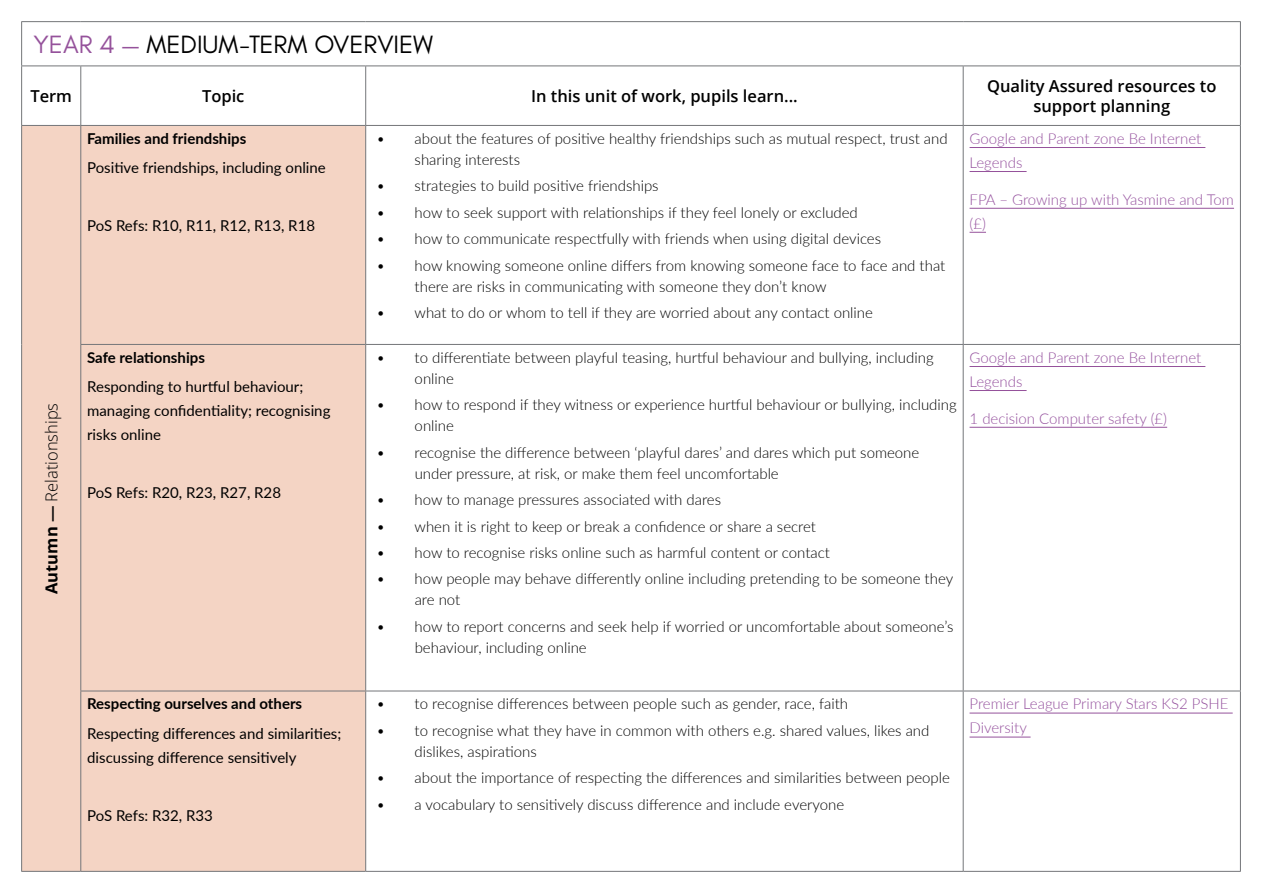
<style>
.page{position:relative;width:1263px;height:893px;background:#fff}
.page>*{position:absolute;margin:0;border:0;box-sizing:border-box;transform-origin:0 0}
.t1{font:25.5px "Glacial Indifference";color:#000}
.t2{font:600 16.5px/19.8px "Open Sans";color:#000;text-align:center}
.t3{font:300 16.5px "Open Sans";color:#000}
.t4{font:300 15px/21px "Lato";color:#000}
.t5{font:15px/24px "Lato";color:#000}
.t6{font:300 15px/24px "Lato";color:#95519e}
.t7{font:700 15px "Lato";color:#000}
.s1{color:#95529b}
.s2{font-weight:700}
.s3{font-weight:600}
</style>
<div class="page">
<div style="left:22px;top:126px;width:343px;height:745px;background:#f4d4c4"></div>
<hr style="left:21px;top:21px;width:60px;height:1px;background:#747679">
<hr style="left:21px;top:22px;width:1px;height:44px;background:#747679">
<hr style="left:81px;top:21px;width:285px;height:1px;background:#747679">
<hr style="left:366px;top:21px;width:597px;height:1px;background:#747679">
<hr style="left:963px;top:21px;width:278px;height:1px;background:#747679">
<hr style="left:1240px;top:22px;width:1px;height:44px;background:#747679">
<hr style="left:21px;top:66px;width:60px;height:1px;background:#747679">
<hr style="left:21px;top:66px;width:1px;height:59px;background:#747679">
<hr style="left:81px;top:66px;width:285px;height:1px;background:#747679">
<hr style="left:80px;top:66px;width:1px;height:59px;background:#747679">
<hr style="left:366px;top:66px;width:597px;height:1px;background:#747679">
<hr style="left:365px;top:66px;width:1px;height:59px;background:#747679">
<hr style="left:963px;top:66px;width:278px;height:1px;background:#747679">
<hr style="left:963px;top:66px;width:1px;height:59px;background:#747679">
<hr style="left:1240px;top:66px;width:1px;height:59px;background:#747679">
<hr style="left:21px;top:125px;width:60px;height:1px;background:#747679">
<hr style="left:21px;top:126px;width:1px;height:218px;background:#747679">
<hr style="left:81px;top:125px;width:285px;height:1px;background:#747679">
<hr style="left:80px;top:126px;width:1px;height:218px;background:#747679">
<hr style="left:366px;top:125px;width:597px;height:1px;background:#747679">
<hr style="left:365px;top:126px;width:1px;height:218px;background:#747679">
<hr style="left:963px;top:125px;width:278px;height:1px;background:#747679">
<hr style="left:963px;top:126px;width:1px;height:218px;background:#747679">
<hr style="left:1240px;top:126px;width:1px;height:218px;background:#747679">
<hr style="left:21px;top:344px;width:1px;height:347px;background:#747679">
<hr style="left:80px;top:344px;width:286px;height:1px;background:#747679">
<hr style="left:80px;top:345px;width:1px;height:346px;background:#747679">
<hr style="left:366px;top:344px;width:597px;height:1px;background:#747679">
<hr style="left:365px;top:345px;width:1px;height:346px;background:#747679">
<hr style="left:963px;top:344px;width:278px;height:1px;background:#747679">
<hr style="left:963px;top:345px;width:1px;height:346px;background:#747679">
<hr style="left:1240px;top:345px;width:1px;height:346px;background:#747679">
<hr style="left:21px;top:691px;width:1px;height:180px;background:#747679">
<hr style="left:80px;top:691px;width:286px;height:1px;background:#747679">
<hr style="left:80px;top:691px;width:1px;height:180px;background:#747679">
<hr style="left:366px;top:691px;width:597px;height:1px;background:#747679">
<hr style="left:365px;top:691px;width:1px;height:180px;background:#747679">
<hr style="left:963px;top:691px;width:278px;height:1px;background:#747679">
<hr style="left:963px;top:691px;width:1px;height:180px;background:#747679">
<hr style="left:1240px;top:691px;width:1px;height:180px;background:#747679">
<hr style="left:21px;top:871px;width:60px;height:1px;background:#747679">
<hr style="left:81px;top:871px;width:285px;height:1px;background:#747679">
<hr style="left:366px;top:871px;width:597px;height:1px;background:#747679">
<hr style="left:963px;top:871px;width:278px;height:1px;background:#747679">
<hr style="left:969px;top:147px;width:236px;height:1px;background:#95529b">
<hr style="left:969px;top:171px;width:57px;height:1px;background:#95529b">
<hr style="left:969px;top:208px;width:265px;height:1px;background:#95529b">
<svg style="left:969px;top:232px;width:17px;height:1px"></svg>
<hr style="left:969px;top:366px;width:236px;height:1px;background:#95529b">
<hr style="left:969px;top:390px;width:57px;height:1px;background:#95529b">
<hr style="left:969px;top:427px;width:198px;height:1px;background:#95529b">
<hr style="left:969px;top:713px;width:264px;height:1px;background:#95529b">
<hr style="left:969px;top:737px;width:61px;height:1px;background:#95529b">
<h1 class="t1" style="left:34px;top:31px;width:401px"><span class="s1">YEAR 4 —</span> MEDIUM-TERM OVERVIEW</h1>
<p class="t2" style="left:30px;top:86px;width:43px">Term</p>
<p class="t2" style="left:202px;top:86px;width:44px">Topic</p>
<p class="t2" style="left:531px;top:86px;width:268px">In this unit of work, pupils learn...</p>
<p class="t2" style="left:987px;top:76px;width:231px">Quality Assured resources to support planning</p>
<p class="t7" style="left:87px;top:127px;width:161px">Families and friendships</p>
<p class="t5" style="left:87px;top:155px;width:240px">Positive friendships, including online</p>
<p class="t5" style="left:87px;top:213px;width:229px">PoS Refs: R10, R11, R12, R13, R18</p>
<p class="t3" style="left:40px;top:594px;width:193px;rotate:-90deg"><span class="s2">Autumn</span> <span class="s3">—</span> Relationships</p>
<p class="t7" style="left:87px;top:346px;width:119px">Safe relationships</p>
<p class="t5" style="left:87px;top:374px;width:245px">Responding to hurtful behaviour; managing confidentiality; recognising risks online</p>
<p class="t5" style="left:87px;top:480px;width:195px">PoS Refs: R20, R23, R27, R28</p>
<p class="t7" style="left:87px;top:693px;width:216px">Respecting ourselves and others</p>
<p class="t5" style="left:87px;top:720px;width:256px">Respecting differences and similarities; discussing difference sensitively</p>
<p class="t5" style="left:87px;top:803px;width:127px">PoS Refs: R32, R33</p>
<p class="t4" style="left:415px;top:127px;width:535px;text-indent:-38px">• about the features of positive healthy friendships such as mutual respect, trust and sharing interests</p>
<p class="t4" style="left:376px;top:175px;width:284px">• strategies to build positive friendships</p>
<p class="t4" style="left:376px;top:201px;width:483px">• how to seek support with relationships if they feel lonely or excluded</p>
<p class="t4" style="left:376px;top:228px;width:506px">• how to communicate respectfully with friends when using digital devices</p>
<p class="t4" style="left:415px;top:254px;width:532px;text-indent:-38px">• how knowing someone online differs from knowing someone face to face and that there are risks in communicating with someone they don’t know</p>
<p class="t4" style="left:376px;top:301px;width:498px">• what to do or whom to tell if they are worried about any contact online</p>
<p class="t4" style="left:415px;top:346px;width:520px;text-indent:-38px">• to differentiate between playful teasing, hurtful behaviour and bullying, including online</p>
<p class="t4" style="left:415px;top:394px;width:544px;text-indent:-38px">• how to respond if they witness or experience hurtful behaviour or bullying, including online</p>
<p class="t4" style="left:415px;top:441px;width:506px;text-indent:-38px">• recognise the difference between ‘playful dares’ and dares which put someone under pressure, at risk, or make them feel uncomfortable</p>
<p class="t4" style="left:376px;top:489px;width:346px">• how to manage pressures associated with dares</p>
<p class="t4" style="left:376px;top:515px;width:441px">• when it is right to keep or break a confidence or share a secret</p>
<p class="t4" style="left:376px;top:541px;width:455px">• how to recognise risks online such as harmful content or contact</p>
<p class="t4" style="left:415px;top:568px;width:540px;text-indent:-38px">• how people may behave differently online including pretending to be someone they are not</p>
<p class="t4" style="left:415px;top:615px;width:540px;text-indent:-38px">• how to report concerns and seek help if worried or uncomfortable about someone’s behaviour, including online</p>
<p class="t6" style="left:969px;top:126px;width:233px">Google and Parent zone Be Internet<br>Legends</p>
<p class="t6" style="left:969px;top:187px;width:266px">FPA – Growing up with Yasmine and Tom (£)</p>
<p class="t6" style="left:969px;top:345px;width:233px">Google and Parent zone Be Internet<br>Legends</p>
<p class="t6" style="left:969px;top:406px;width:199px">1 decision Computer safety (£)</p>
<p class="t4" style="left:376px;top:693px;width:473px">• to recognise differences between people such as gender, race, faith</p>
<p class="t4" style="left:415px;top:719px;width:516px;text-indent:-38px">• to recognise what they have in common with others e.g. shared values, likes and dislikes, aspirations</p>
<p class="t4" style="left:376px;top:767px;width:575px">• about the importance of respecting the differences and similarities between people</p>
<p class="t4" style="left:376px;top:793px;width:469px">• a vocabulary to sensitively discuss difference and include everyone</p>
<p class="t6" style="left:969px;top:691px;width:261px">Premier League Primary Stars KS2 PSHE<br>Diversity</p>
</div>
